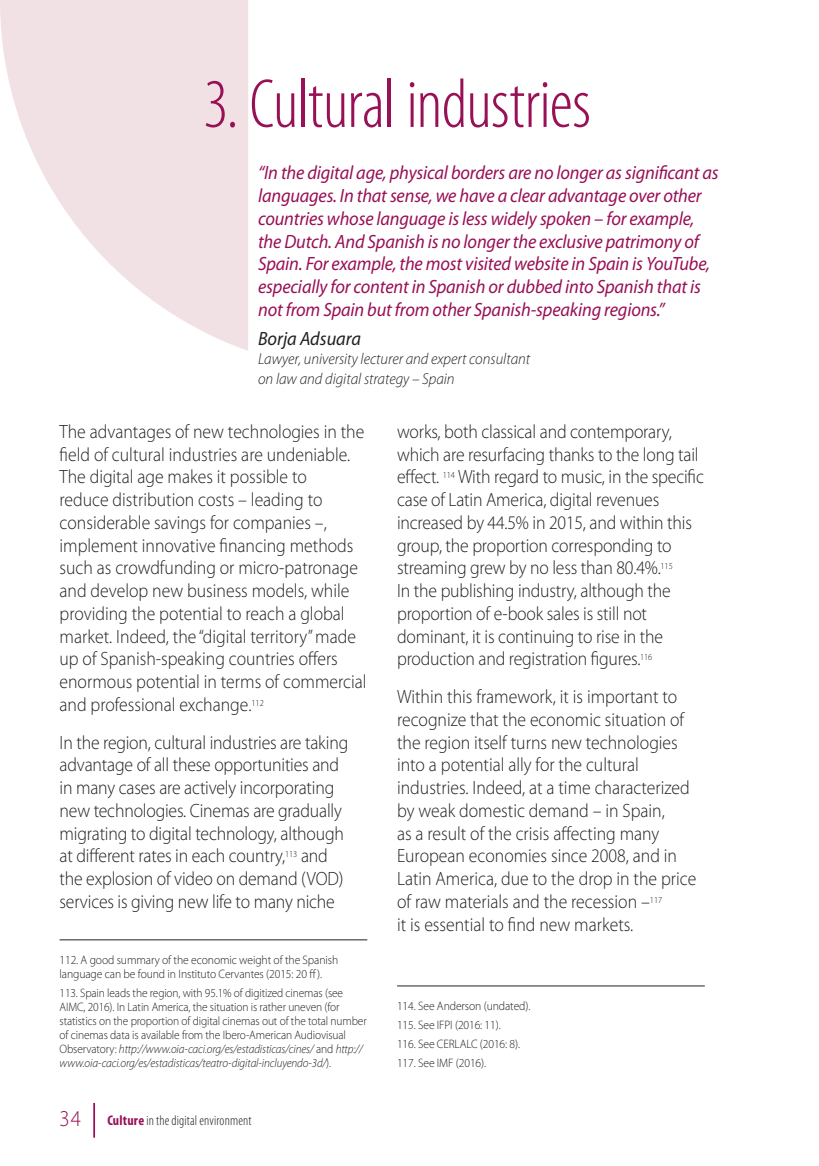
<style>
.page{position:relative;width:819px;height:1166px;background:#fff}
.page>*{position:absolute;margin:0;border:0;box-sizing:border-box;transform-origin:0 0}
.t1{font:300 condensed 70px "Myriad Pro";letter-spacing:-.015em;color:#981055}
.t2{font:300 19.25px/22.8px "Myriad Pro";color:#231f20;scale:.92 1}
.t3{font:italic 19.25px/22.8px "Myriad Pro";letter-spacing:-.01em;color:#981055;scale:.95 1}
.t4{font:italic 19.25px "Myriad Pro";color:#231f20;scale:.95 1}
.t5{font:italic 300 15.75px/19.2px "Myriad Pro";color:#231f20;scale:.95 1}
.t6{font:300 condensed 14px "Myriad Pro";letter-spacing:.01em;color:#231f20}
.t7{font:300 12.25px/14px "Myriad Pro";letter-spacing:-.01em;color:#231f20;scale:.93 1}
.t8{font:300 12.25px/18.9px "Myriad Pro";letter-spacing:-.01em;color:#231f20;scale:.95 1}
.s1{font-style:italic}
.s2{font-stretch:normal;font-size:22.75px;color:#981055}
.s3{font-weight:700;color:#981055}
</style>
<div class="page">
<hr style="left:93px;top:1103px;width:2px;height:34px;background:#981055">
<svg style="left:0;top:0;width:248px;height:351px;fill:#f1e1e4"></svg>
<hr style="left:397px;top:985px;width:307px;height:1px;background:#231f20">
<hr style="left:60px;top:939px;width:307px;height:1px;background:#231f20">
<h1 class="t1" style="left:203px;top:62px;width:389px">3. Cultural industries</h1>
<p class="t3" style="left:258px;top:161px;width:486px">“In the digital age, physical borders are no longer as significant as languages. In that sense, we have a clear advantage over other countries whose language is less widely spoken – for example, the Dutch. And Spanish is no longer the exclusive patrimony of Spain. For example, the most visited website in Spain is YouTube, especially for content in Spanish or dubbed into Spanish that is not from Spain but from other Spanish-speaking regions.”</p>
<p class="t4" style="left:258px;top:327px;width:110px">Borja Adsuara</p>
<p class="t5" style="left:258px;top:349px;width:288px">Lawyer, university lecturer and expert consultant on law and digital strategy – Spain</p>
<p class="t2" style="left:60px;top:420px;width:335px">The advantages of new technologies in the field of cultural industries are undeniable.<br>The digital age makes it possible to<br>reduce distribution costs – leading to considerable savings for companies –, implement innovative financing methods such as crowdfunding or micro-patronage and develop new business models, while providing the potential to reach a global market. Indeed, the “digital territory” made up of Spanish-speaking countries offers enormous potential in terms of commercial and professional exchange.<sup>112</sup></p>
<p class="t2" style="left:60px;top:730px;width:315px">In the region, cultural industries are taking advantage of all these opportunities and in many cases are actively incorporating new technologies. Cinemas are gradually migrating to digital technology, although at different rates in each country,<sup>113</sup> and the explosion of video on demand (VOD) services is giving new life to many niche</p>
<p class="t8" style="left:60px;top:952px;width:295px;line-height:14px">112. A good summary of the economic weight of the Spanish language can be found in Instituto Cervantes (2015: 20 ff).</p>
<p class="t7" style="left:60px;top:985px;width:332px">113. Spain leads the region, with 95.1% of digitized cinemas (see AIMC, 2016). In Latin America, the situation is rather uneven (for statistics on the proportion of digital cinemas out of the total number of cinemas data is available from the Ibero-American Audiovisual Observatory: <span class="s1">http://www.oia-caci.org/es/estadisticas/cines/</span> and <span class="s1">http:// www.oia-caci.org/es/estadisticas/teatro-digital-incluyendo-3d/</span>).</p>
<p class="t6" style="left:60px;top:1111px;width:193px"><span class="s2">34</span> <span class="s3">Culture</span> in the digital environment</p>
<p class="t2" style="left:397px;top:420px;width:335px">works, both classical and contemporary, which are resurfacing thanks to the long tail effect. <sup>114</sup> With regard to music, in the specific case of Latin America, digital revenues increased by 44.5% in 2015, and within this group, the proportion corresponding to streaming grew by no less than 80.4%.<sup>115<br></sup>In the publishing industry, although the proportion of e-book sales is still not dominant, it is continuing to rise in the production and registration figures.<sup>116</sup></p>
<p class="t2" style="left:397px;top:685px;width:327px">Within this framework, it is important to recognize that the economic situation of the region itself turns new technologies into a potential ally for the cultural industries. Indeed, at a time characterized by weak domestic demand – in Spain,<br>as a result of the crisis affecting many European economies since 2008, and in Latin America, due to the drop in the price of raw materials and the recession –<sup>117<br></sup>it is essential to find new markets.</p>
<p class="t8" style="left:397px;top:996px;width:142px">114. See Anderson (undated).<br>115. See IFPI (2016: 11).<br>116. See CERLALC (2016: 8).<br>117. See IMF (2016).</p>
</div>
